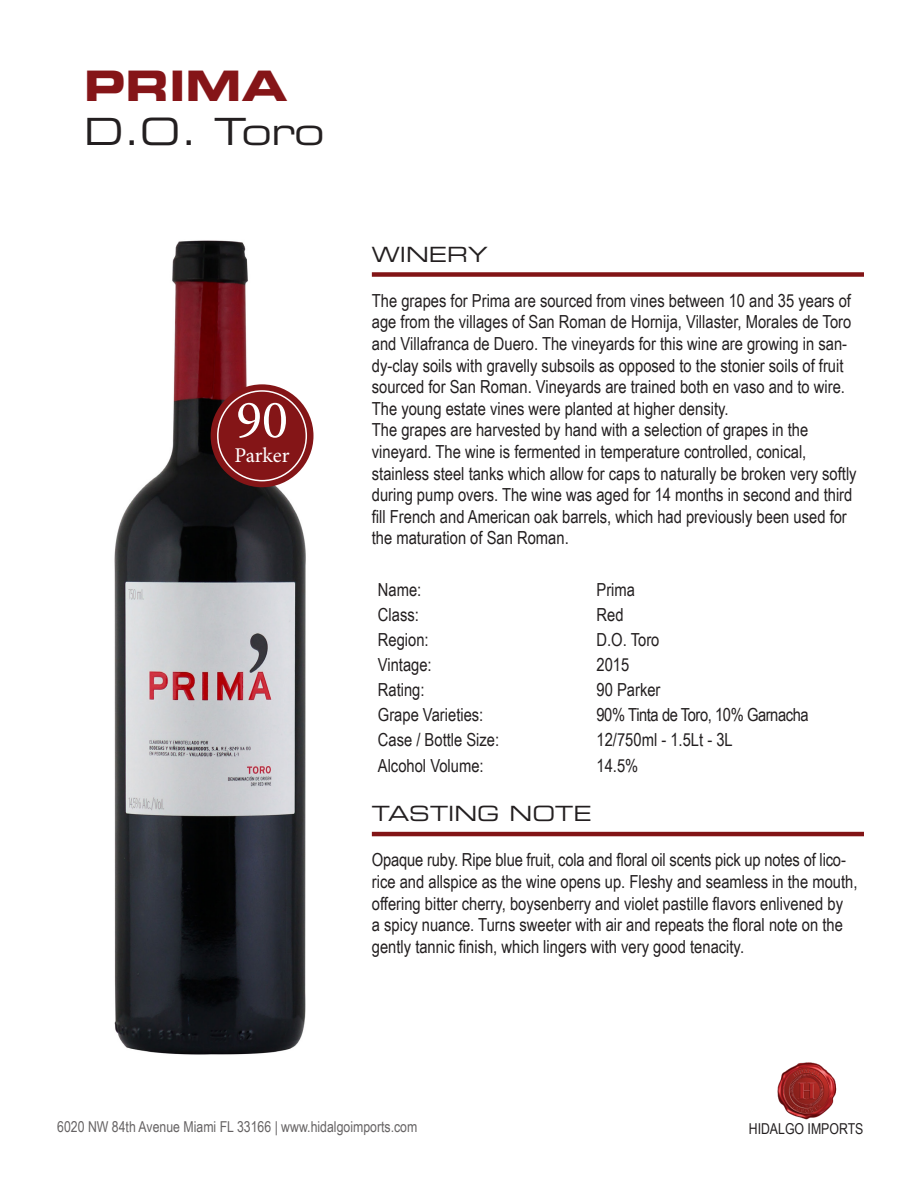
<style>
.page{position:relative;width:918px;height:1188px;background:#fff}
.page>*{position:absolute;margin:0;border:0;box-sizing:border-box;transform-origin:0 0}
.t1{font:54px "Minion Pro";color:#fff}
.t2{font:42px "Eurostile LT Std Bold Ex 2";color:#851518}
.t3{font:37.5px "Eurostile LT Std Ex 2";color:#231f20}
.t4{font:21px "Eurostile LT Std Ex 2";color:#231f20}
.t5{font:21px "Minion Pro";letter-spacing:-.01em;color:#fff}
.t6{font:18px/21.6px "Arial Narrow";color:#231f20}
.t7{font:18px "Arial Narrow";letter-spacing:-.025em;color:#231f20}
.t8{font:15px "Arial Narrow";color:#231f20}
</style>
<div class="page">
<img style="left:114px;top:240px;width:200px;height:815px">
<div style="left:372px;top:272px;width:492px;height:5px;background:#821416"></div>
<hr style="left:372px;top:832px;width:492px;height:4px;background:#821416">
<img style="left:777px;top:1062px;width:60px;height:58px">
<div style="left:211px;top:384px;width:102px;height:103px;background:#841517;border-radius:50%"></div>
<div style="left:217px;top:390px;width:90px;height:91px;border:2px solid #fff;border-radius:50%"></div>
<p class="t2" style="left:84px;top:56px;width:205px">PRIMA</p>
<p class="t3" style="left:84px;top:106px;width:242px">D.O. Toro</p>
<p class="t1" style="left:236px;top:388px;width:53px">90</p>
<p class="t5" style="left:235px;top:443px;width:57px">Parker</p>
<p class="t4" style="left:372px;top:240px;width:118px">WINERY</p>
<p class="t6" style="left:372px;top:289px;width:481px">The grapes for Prima are sourced from vines between 10 and 35 years of age from the villages of San Roman de Hornija, Villaster, Morales de Toro and Villafranca de Duero. The vineyards for this wine are growing in san&shy;dy-clay soils with gravelly subsoils as opposed to the stonier soils of fruit sourced for San Roman. Vineyards are trained both en vaso and to wire.<br>The young estate vines were planted at higher density.</p>
<p class="t6" style="left:372px;top:419px;width:486px">The grapes are harvested by hand with a selection of grapes in the vineyard. The wine is fermented in temperature controlled, conical, stainless steel tanks which allow for caps to naturally be broken very softly during pump overs. The wine was aged for 14 months in second and third fill French and American oak barrels, which had previously been used for the maturation of San Roman.</p>
<p class="t6" style="left:378px;top:578px;width:45px">Name:</p>
<p class="t6" style="left:597px;top:578px;width:40px">Prima</p>
<p class="t6" style="left:378px;top:603px;width:43px">Class:</p>
<p class="t6" style="left:597px;top:603px;width:29px">Red</p>
<p class="t6" style="left:378px;top:628px;width:52px">Region:</p>
<p class="t6" style="left:597px;top:628px;width:64px">D.O. Toro</p>
<p class="t6" style="left:378px;top:653px;width:55px">Vintage:</p>
<p class="t6" style="left:597px;top:653px;width:34px">2015</p>
<p class="t6" style="left:378px;top:678px;width:48px">Rating:</p>
<p class="t6" style="left:597px;top:678px;width:65px">90 Parker</p>
<p class="t6" style="left:378px;top:704px;width:107px">Grape Varieties:</p>
<p class="t7" style="left:597px;top:702px;width:214px">90% Tinta de Toro, 10% Garnacha</p>
<p class="t6" style="left:378px;top:729px;width:123px">Case / Bottle Size:</p>
<p class="t6" style="left:597px;top:729px;width:138px">12/750ml - 1.5Lt - 3L</p>
<p class="t6" style="left:378px;top:754px;width:107px">Alcohol Volume:</p>
<p class="t6" style="left:597px;top:754px;width:43px">14.5%</p>
<p class="t4" style="left:372px;top:799px;width:221px">TASTING NOTE</p>
<p class="t6" style="left:372px;top:848px;width:487px">Opaque ruby. Ripe blue fruit, cola and floral oil scents pick up notes of lico&shy;rice and allspice as the wine opens up. Fleshy and seamless in the mouth, offering bitter cherry, boysenberry and violet pastille flavors enlivened by<br>a spicy nuance. Turns sweeter with air and repeats the floral note on the gently tannic finish, which lingers with very good tenacity.</p>
<p class="t8" style="left:57px;top:1116px;width:362px">6020 NW 84th Avenue Miami FL 33166 | www.hidalgoimports.com</p>
<p class="t8" style="left:749px;top:1118px;width:116px">HIDALGO IMPORTS</p>
</div>
